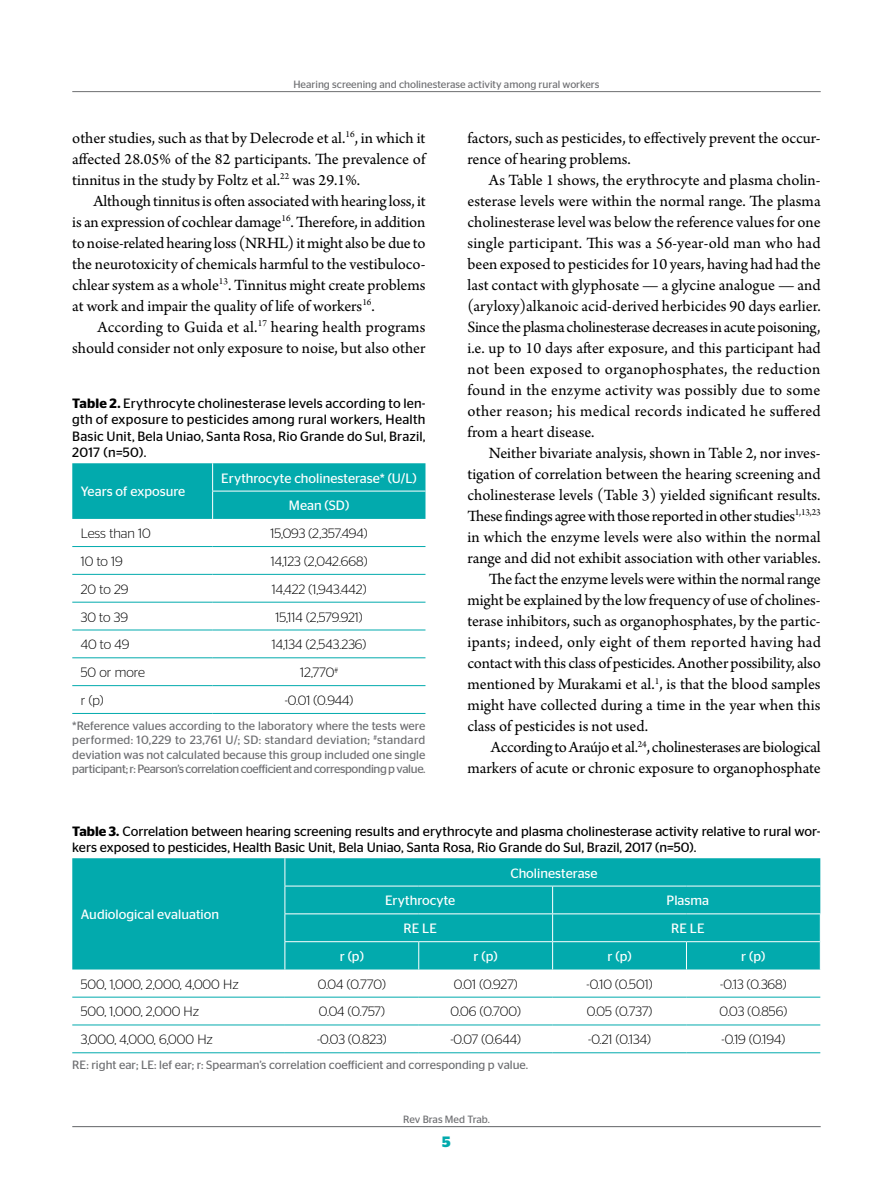
<style>
.page{position:relative;width:893px;height:1191px;background:#fff}
.page>*{position:absolute;margin:0;border:0;box-sizing:border-box;transform-origin:0 0}
.t1{font:16.5px/21px "Arno Pro";color:#000;text-align:justify}
.t2{font:16.5px "Arno Pro";letter-spacing:-.02em;color:#000}
.t3{font:16.5px "Arno Pro";letter-spacing:.02em;color:#000}
.t4{font:700 15px "Stag Sans";color:#02aaad}
.t5{font:13.5px/16.2px "Stag Sans";color:#000;text-align:justify}
.t6{font:300 13.5px "Stag Sans";color:#000}
.t7{font:13.5px/27.8px "Stag Sans";color:#fff;text-align:center}
.t8{font:12px/14.4px "Stag Sans";letter-spacing:-.005em;color:#6d6e71;text-align:justify}
.t9{font:10.5px "Stag Sans";color:#6d6e71}
.s1{font-weight:600}
</style>
<div class="page">
<hr style="left:72px;top:91px;width:749px;height:1px;background:#6d6e71">
<div style="left:72px;top:463px;width:353px;height:56px;background:#02aaad"></div>
<hr style="left:72px;top:546px;width:141px;height:1px;background:#02aaad">
<hr style="left:213px;top:546px;width:212px;height:1px;background:#02aaad">
<hr style="left:72px;top:574px;width:141px;height:1px;background:#02aaad">
<hr style="left:213px;top:574px;width:212px;height:1px;background:#02aaad">
<hr style="left:72px;top:602px;width:141px;height:1px;background:#02aaad">
<hr style="left:213px;top:602px;width:212px;height:1px;background:#02aaad">
<hr style="left:72px;top:630px;width:141px;height:1px;background:#02aaad">
<hr style="left:213px;top:630px;width:212px;height:1px;background:#02aaad">
<hr style="left:72px;top:657px;width:141px;height:1px;background:#02aaad">
<hr style="left:213px;top:657px;width:212px;height:1px;background:#02aaad">
<hr style="left:72px;top:685px;width:141px;height:1px;background:#02aaad">
<hr style="left:213px;top:685px;width:212px;height:1px;background:#02aaad">
<hr style="left:72px;top:713px;width:141px;height:1px;background:#02aaad">
<hr style="left:213px;top:713px;width:212px;height:1px;background:#02aaad">
<hr style="left:212px;top:491px;width:213px;height:1px;background:#fff">
<div style="left:72px;top:858px;width:213px;height:111px;background:#02aaad"></div>
<hr style="left:72px;top:997px;width:213px;height:1px;background:#02aaad">
<hr style="left:285px;top:997px;width:134px;height:1px;background:#02aaad">
<hr style="left:419px;top:997px;width:134px;height:1px;background:#02aaad">
<hr style="left:553px;top:997px;width:133px;height:1px;background:#02aaad">
<hr style="left:686px;top:997px;width:134px;height:1px;background:#02aaad">
<hr style="left:72px;top:1024px;width:213px;height:1px;background:#02aaad">
<hr style="left:285px;top:1024px;width:134px;height:1px;background:#02aaad">
<hr style="left:419px;top:1024px;width:134px;height:1px;background:#02aaad">
<hr style="left:553px;top:1024px;width:133px;height:1px;background:#02aaad">
<hr style="left:686px;top:1024px;width:134px;height:1px;background:#02aaad">
<hr style="left:72px;top:1052px;width:213px;height:1px;background:#02aaad">
<hr style="left:285px;top:1052px;width:134px;height:1px;background:#02aaad">
<hr style="left:419px;top:1052px;width:134px;height:1px;background:#02aaad">
<hr style="left:553px;top:1052px;width:133px;height:1px;background:#02aaad">
<hr style="left:686px;top:1052px;width:134px;height:1px;background:#02aaad">
<svg style="left:285px;top:858px;width:536px;height:111px;background:#0aacaf"></svg>
<hr style="left:72px;top:1126px;width:749px;height:1px;background:#6d6e71">
<p class="t9" style="left:293px;top:78px;width:308px">Hearing screening and cholinesterase activity among rural workers</p>
<p class="t1" style="left:72px;top:128px;width:355px">other studies, such as that by Delecrode et al.<sup>16</sup>, in which it affected 28.05% of the 82 participants. The prevalence of tinnitus in the study by Foltz et al.<sup>22</sup> was 29.1%.</p>
<p class="t1" style="left:72px;top:191px;width:355px;text-indent:21px">Although tinnitus is often associated with hearing loss, it is an expression of cochlear damage<sup>16</sup>. Therefore, in addition to noise-related hearing loss (NRHL) it might also be due to the neurotoxicity of chemicals harmful to the vestibuloco&shy;chlear system as a whole<sup>13</sup>. Tinnitus might create problems at work and impair the quality of life of workers<sup>16</sup>.</p>
<p class="t1" style="left:72px;top:317px;width:355px;text-align:right">According to Guida et al.<sup>17</sup> hearing health programs should consider not only exposure to noise, but also other</p>
<p class="t5" style="left:72px;top:395px;width:355px"><span class="s1">Table 2.</span> Erythrocyte cholinesterase levels according to len&shy;gth of exposure to pesticides among rural workers, Health Basic Unit, Bela Uniao, Santa Rosa, Rio Grande do Sul, Brazil, 2017 (n=50).</p>
<p class="t7" style="left:81px;top:478px;width:106px">Years of exposure</p>
<p class="t7" style="left:221px;top:464px;width:197px">Erythrocyte cholinesterase* (U/L)<br>Mean (SD)</p>
<p class="t6" style="left:81px;top:526px;width:71px">Less than 10</p>
<p class="t6" style="left:271px;top:526px;width:99px">15,093 (2,357.494)</p>
<p class="t6" style="left:81px;top:554px;width:44px">10 to 19</p>
<p class="t6" style="left:271px;top:554px;width:98px">14,123 (2,042.668)</p>
<p class="t6" style="left:81px;top:581px;width:49px">20 to 29</p>
<p class="t6" style="left:272px;top:581px;width:96px">14,422 (1,943.442)</p>
<p class="t6" style="left:81px;top:609px;width:49px">30 to 39</p>
<p class="t6" style="left:275px;top:609px;width:89px">15,114 (2,579.921)</p>
<p class="t6" style="left:81px;top:637px;width:50px">40 to 49</p>
<p class="t6" style="left:272px;top:637px;width:96px">14,134 (2,543.236)</p>
<p class="t6" style="left:81px;top:665px;width:66px">50 or more</p>
<p class="t6" style="left:300px;top:665px;width:39px">12,770<sup>#</sup></p>
<p class="t6" style="left:81px;top:693px;width:24px">r (p)</p>
<p class="t6" style="left:285px;top:693px;width:70px">-0.01 (0.944)</p>
<p class="t8" style="left:72px;top:718px;width:355px">*Reference values according to the laboratory where the tests were performed: 10,229 to 23,761 U/; SD: standard deviation; <sup>#</sup>standard deviation was not calculated because this group included one single participant; r: Pearson’s correlation coefficient and corresponding p value.</p>
<p class="t1" style="left:467px;top:128px;width:355px">factors, such as pesticides, to effectively prevent the occur&shy;rence of hearing problems.</p>
<p class="t1" style="left:467px;top:170px;width:355px;text-indent:21px">As Table 1 shows, the erythrocyte and plasma cholin&shy;esterase levels were within the normal range. The plasma cholinesterase level was below the reference values for one single participant. This was a 56-year-old man who had been exposed to pesticides for 10 years, having had had the last contact with glyphosate — a glycine analogue — and (aryloxy)alkanoic acid-derived herbicides 90 days earlier.<br>Since the plasma cholinesterase decreases in acute poisoning, i.e. up to 10 days after exposure, and this participant had not been exposed to organophosphates, the reduction found in the enzyme activity was possibly due to some other reason; his medical records indicated he suffered from a heart disease.</p>
<p class="t1" style="left:489px;top:443px;width:333px">Neither bivariate analysis, shown in Table 2, nor inves-</p>
<p class="t1" style="left:467px;top:464px;width:355px">tigation of correlation between the hearing screening and</p>
<p class="t1" style="left:467px;top:485px;width:355px">cholinesterase levels (Table 3) yielded significant results.</p>
<p class="t1" style="left:467px;top:506px;width:355px">These findings agree with those reported in other studies<sup>1,13,23</sup></p>
<p class="t1" style="left:467px;top:527px;width:355px">in which the enzyme levels were also within the normal</p>
<p class="t1" style="left:467px;top:548px;width:355px">range and did not exhibit association with other variables.</p>
<p class="t1" style="left:489px;top:569px;width:333px">The fact the enzyme levels were within the normal range</p>
<p class="t1" style="left:467px;top:590px;width:355px">might be explained by the low frequency of use of cholines-</p>
<p class="t1" style="left:467px;top:611px;width:355px">terase inhibitors, such as organophosphates, by the partic-</p>
<p class="t3" style="left:467px;top:632px;width:355px">ipants; indeed, only eight of them reported having had</p>
<p class="t1" style="left:467px;top:653px;width:355px">contact with this class of pesticides. Another possibility, also</p>
<p class="t1" style="left:467px;top:674px;width:355px">mentioned by Murakami et al.<sup>1</sup>, is that the blood samples</p>
<p class="t1" style="left:467px;top:695px;width:355px">might have collected during a time in the year when this</p>
<p class="t1" style="left:467px;top:716px;width:182px">class of pesticides is not used.</p>
<p class="t2" style="left:491px;top:737px;width:331px">According to Araújo et al.<sup>24</sup>, cholinesterases are biological</p>
<p class="t1" style="left:467px;top:758px;width:355px">markers of acute or chronic exposure to organophosphate</p>
<p class="t5" style="left:72px;top:822px;width:750px"><span class="s1">Table 3.</span> Correlation between hearing screening results and erythrocyte and plasma cholinesterase activity relative to rural wor&shy;kers exposed to pesticides, Health Basic Unit, Bela Uniao, Santa Rosa, Rio Grande do Sul, Brazil, 2017 (n=50).</p>
<p class="t7" style="left:81px;top:900px;width:140px">Audiological evaluation</p>
<p class="t7" style="left:510px;top:859px;width:89px">Cholinesterase</p>
<p class="t7" style="left:385px;top:886px;width:72px">Erythrocyte</p>
<p class="t7" style="left:667px;top:886px;width:44px">Plasma</p>
<p class="t7" style="left:403px;top:914px;width:35px">RE LE</p>
<p class="t7" style="left:671px;top:914px;width:35px">RE LE</p>
<p class="t7" style="left:340px;top:942px;width:26px">r (p)</p>
<p class="t7" style="left:474px;top:942px;width:26px">r (p)</p>
<p class="t7" style="left:607px;top:942px;width:26px">r (p)</p>
<p class="t7" style="left:741px;top:942px;width:26px">r (p)</p>
<p class="t6" style="left:81px;top:976px;width:159px">500, 1,000, 2,000, 4,000 Hz</p>
<p class="t6" style="left:318px;top:976px;width:69px">0.04 (0.770)</p>
<p class="t6" style="left:454px;top:976px;width:65px">0.01 (0.927)</p>
<p class="t6" style="left:587px;top:976px;width:67px">-0.10 (0.501)</p>
<p class="t6" style="left:720px;top:976px;width:68px">-0.13 (0.368)</p>
<p class="t6" style="left:81px;top:1004px;width:120px">500, 1,000, 2,000 Hz</p>
<p class="t6" style="left:319px;top:1004px;width:67px">0.04 (0.757)</p>
<p class="t6" style="left:450px;top:1004px;width:72px">0.06 (0.700)</p>
<p class="t6" style="left:587px;top:1004px;width:67px">0.05 (0.737)</p>
<p class="t6" style="left:719px;top:1004px;width:69px">0.03 (0.856)</p>
<p class="t6" style="left:81px;top:1032px;width:134px">3,000, 4,000, 6,000 Hz</p>
<p class="t6" style="left:317px;top:1032px;width:71px">-0.03 (0.823)</p>
<p class="t6" style="left:450px;top:1032px;width:72px">-0.07 (0.644)</p>
<p class="t6" style="left:588px;top:1032px;width:64px">-0.21 (0.134)</p>
<p class="t6" style="left:721px;top:1032px;width:65px">-0.19 (0.194)</p>
<p class="t8" style="left:72px;top:1057px;width:457px">RE: right ear; LE: lef ear; r: Spearman’s correlation coefficient and corresponding p value.</p>
<p class="t9" style="left:371px;top:1113px;width:152px">Rev Bras Med Trab. 201X;xx(x):1-8</p>
<p class="t4" style="left:442px;top:1132px;width:10px">5</p>
<p class="t9" style="left:403px;top:1113px;width:88px">Rev Bras Med Trab.</p>
</div>
